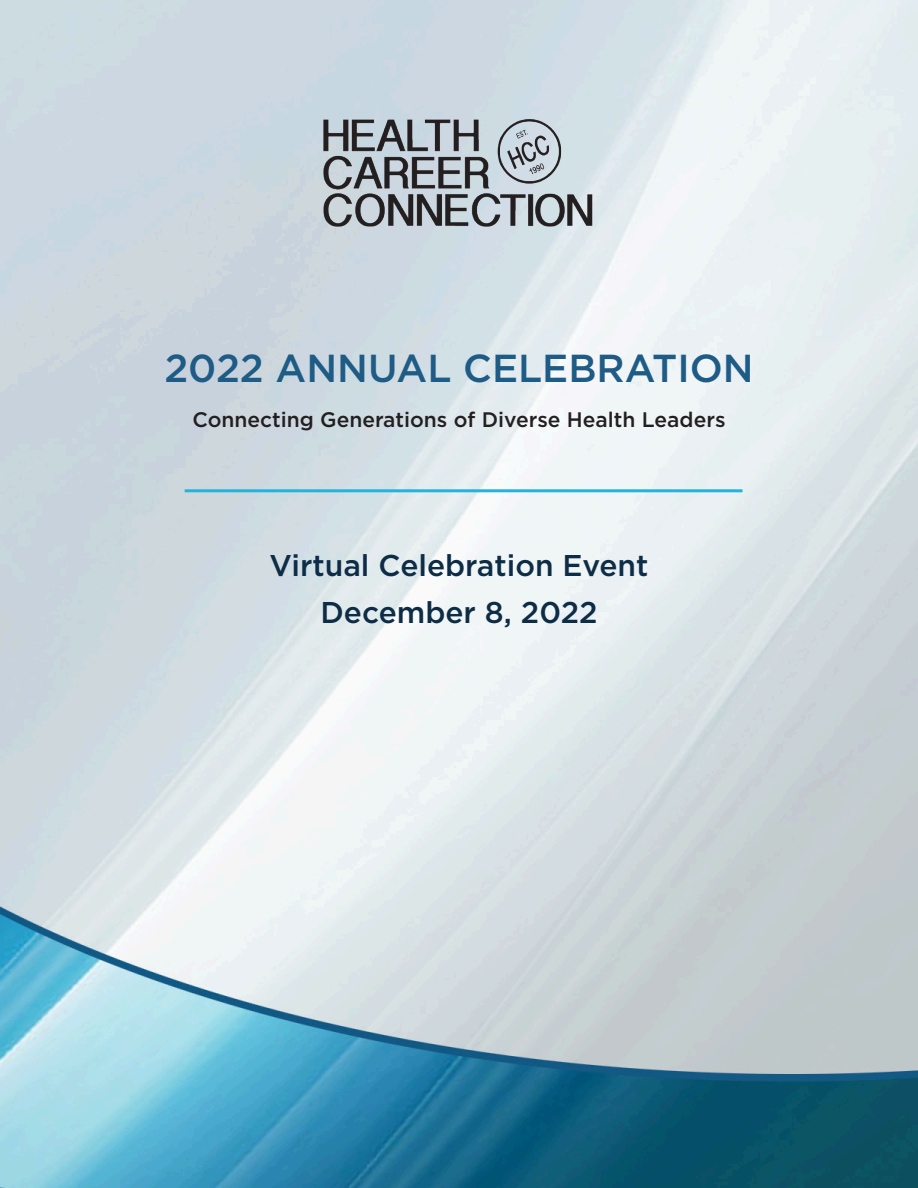
<style>
.page{position:relative;width:918px;height:1188px;background:#fff}
.page>*{position:absolute;margin:0;border:0;box-sizing:border-box;transform-origin:0 0}
.t1{font:500 39px "Gotham";color:#1e5b85}
.t2{font:500 30px/46.5px "Gotham";color:#0d2c46;text-align:center}
.t3{font:500 21px "Gotham";color:#231f20}
</style>
<div class="page">
<img style="left:0;top:0;width:918px;height:1188px">
<hr style="left:185px;top:489px;width:558px;height:3px;background:#23b3db">
<img style="left:310px;top:105px;width:296px;height:136px">
<p class="t1" style="left:164px;top:342px;width:591px">2022 ANNUAL CELEBRATION</p>
<p class="t3" style="left:192px;top:406px;width:535px">Connecting Generations of Diverse Health Leaders</p>
<p class="t2" style="left:270px;top:542px;width:380px">Virtual Celebration Event<br>December 8, 2022</p>
</div>
